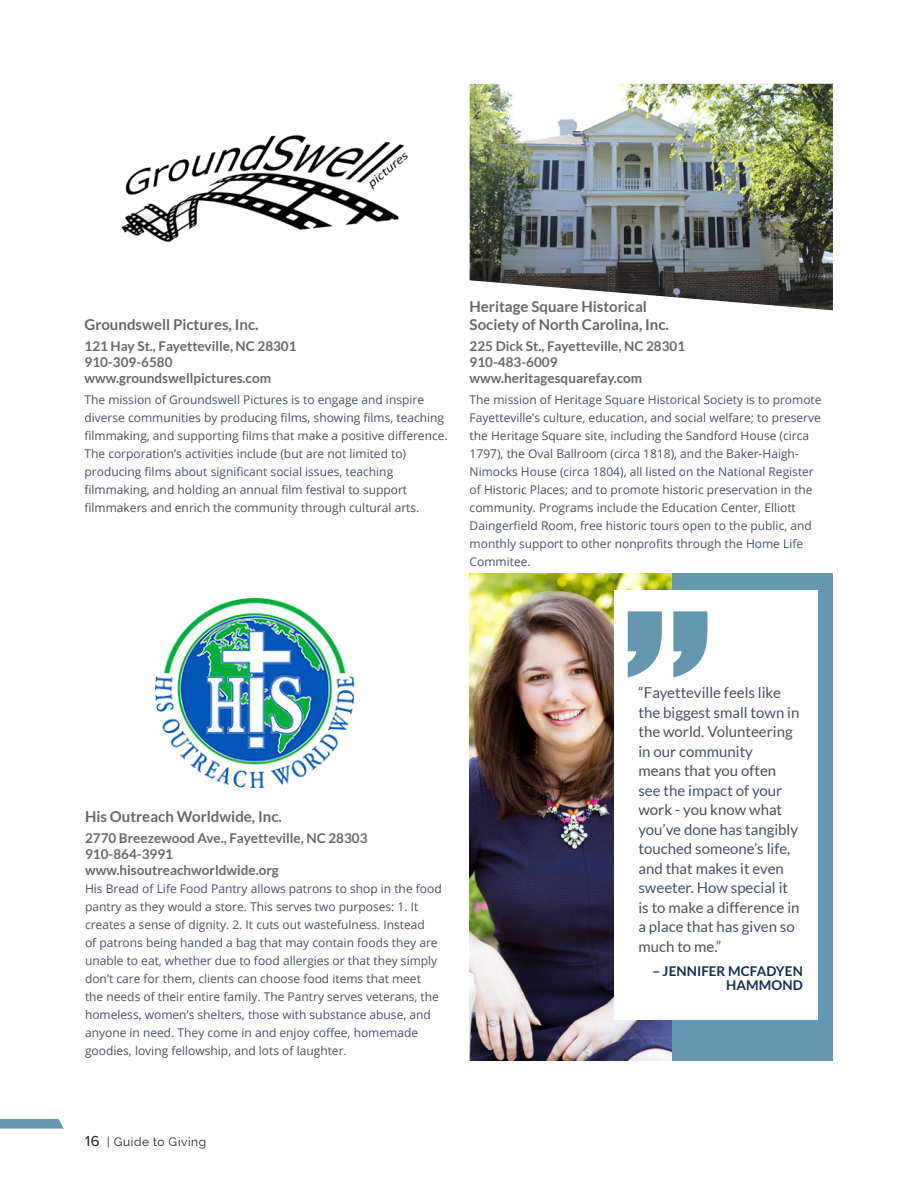
<style>
.page{position:relative;width:918px;height:1188px;background:#fff}
.page>*{position:absolute;margin:0;border:0;box-sizing:border-box;transform-origin:0 0}
.t1{font:258px "Impact";color:#6497b0}
.t2{font:15px/19.5px "Lato";color:#465160}
.t3{font:700 15px/18px "Lato";color:#64686c}
.t4{font:700 13.5px/16.2px "Lato";color:#64686c}
.t5{font:700 13.5px/13.5px "Lato";letter-spacing:.01em;color:#112d56;text-align:right}
.t6{font:12px/18px "Open Sans";color:#465160}
.t7{font:12px "Raleway";letter-spacing:.05em;color:#231f20}
.s1{font-family:"Proxima Nova";font-size:15px}
</style>
<div class="page">
<img style="left:156px;top:599px;width:198px;height:188px">
<img style="left:470px;top:84px;width:363px;height:226px">
<img style="left:121px;top:135px;width:287px;height:108px">
<img style="left:470px;top:573px;width:203px;height:487px">
<div style="left:673px;top:573px;width:160px;height:487px;background:#6497b0"></div>
<div style="left:615px;top:590px;width:203px;height:430px;background:#fff"></div>
<svg style="left:0;top:1119px;width:64px;height:10px"></svg>
<p class="t3" style="left:85px;top:315px;width:176px">Groundswell Pictures, Inc.</p>
<p class="t4" style="left:85px;top:337px;width:214px">121 Hay St., Fayetteville, NC 28301<br>910-309-6580 www.groundswellpictures.com</p>
<p class="t6" style="left:85px;top:390px;width:365px">The mission of Groundswell Pictures is to engage and inspire diverse communities by producing films, showing films, teaching filmmaking, and supporting films that make a positive difference.<br>The corporation’s activities include (but are not limited to) producing films about significant social issues, teaching filmmaking, and holding an annual film festival to support filmmakers and enrich the community through cultural arts.</p>
<p class="t3" style="left:85px;top:807px;width:198px">His Outreach Worldwide, Inc.</p>
<p class="t4" style="left:85px;top:830px;width:284px">2770 Breezewood Ave., Fayetteville, NC 28303<br>910-864-3991 www.hisoutreachworldwide.org</p>
<p class="t6" style="left:85px;top:879px;width:358px">His Bread of Life Food Pantry allows patrons to shop in the food pantry as they would a store. This serves two purposes: 1. It creates a sense of dignity. 2. It cuts out wastefulness. Instead<br>of patrons being handed a bag that may contain foods they are unable to eat, whether due to food allergies or that they simply don’t care for them, clients can choose food items that meet the needs of their entire family. The Pantry serves veterans, the homeless, women’s shelters, those with substance abuse, and anyone in need. They come in and enjoy coffee, homemade goodies, loving fellowship, and lots of laughter.</p>
<p class="t3" style="left:470px;top:297px;width:201px">Heritage Square Historical<br>Society of North Carolina, Inc.</p>
<p class="t4" style="left:470px;top:337px;width:217px">225 Dick St., Fayetteville, NC 28301<br>910-483-6009 www.heritagesquarefay.com</p>
<p class="t6" style="left:470px;top:390px;width:353px">The mission of Heritage Square Historical Society is to promote Fayetteville’s culture, education, and social welfare; to preserve the Heritage Square site, including the Sandford House (circa 1797), the Oval Ballroom (circa 1818), and the Baker-Haigh-Nimocks House (circa 1804), all listed on the National Register of Historic Places; and to promote historic preservation in the community. Programs include the Education Center, Elliott Daingerfield Room, free historic tours open to the public, and monthly support to other nonprofits through the Home Life Commitee.</p>
<h1 class="t1" style="left:623px;top:350px;width:91px">„</h1>
<p class="t2" style="left:638px;top:683px;width:163px">“Fayetteville feels like the biggest small town in the world. Volunteering in our community<br>means that you often see the impact of your work - you know what you’ve done has tangibly touched someone’s life, and that makes it even sweeter. How special it is to make a difference in a place that has given so much to me.”</p>
<p class="t5" style="left:652px;top:964px;width:152px">– JENNIFER MCFADYEN<br>HAMMOND</p>
<p class="t7" style="left:85px;top:1135px;width:123px"><span class="s1">16</span> | Guide to Giving</p>
</div>
